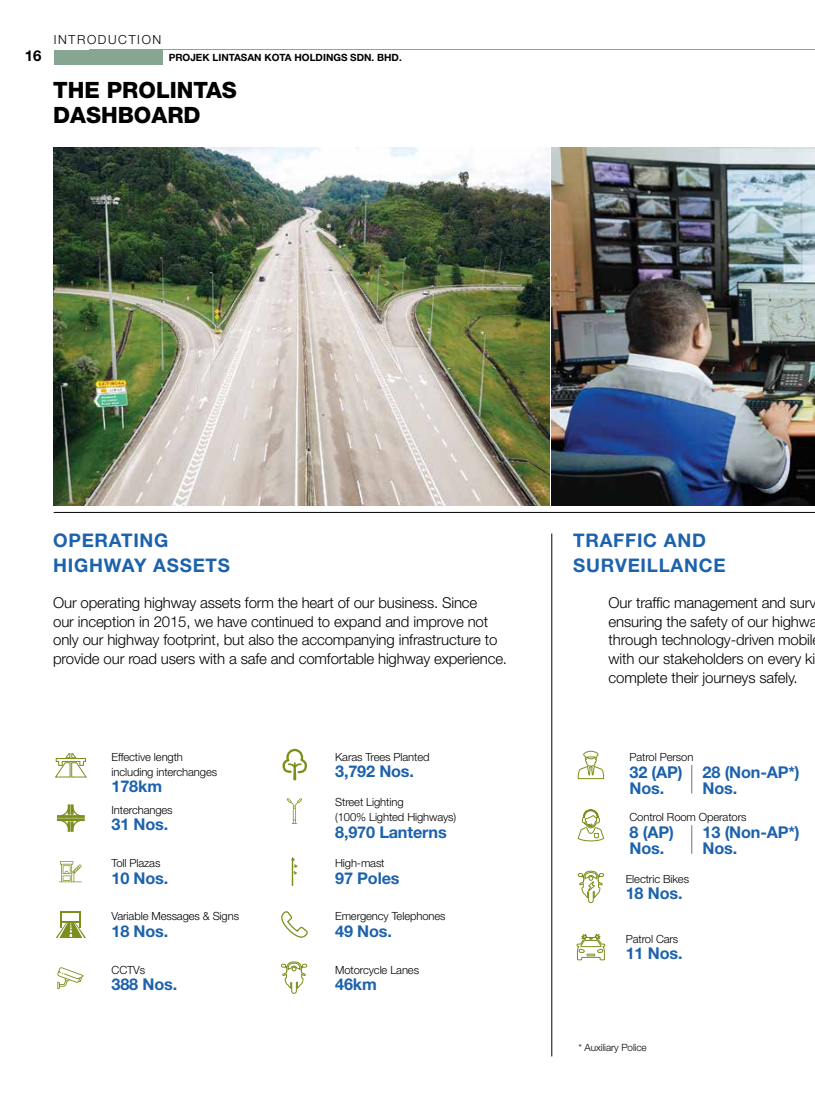
<style>
.page{position:relative;width:815px;height:1099px;background:#fff}
.page>*{position:absolute;margin:0;border:0;box-sizing:border-box;transform-origin:0 0}
.t1{font:800 22.5px/25px "Helvetica Neue LT Std";color:#000}
.t2{font:700 18.75px/25px "Helvetica Neue LT Std";letter-spacing:.04em;color:#1c62ac}
.t3{font:700 16.25px/16.2px "Helvetica Neue LT Std";letter-spacing:-.01em;color:#1c62ac}
.t4{font:300 15px/18.8px "Helvetica Neue LT Std";letter-spacing:-.01em;color:#000}
.t5{font:700 15px "Helvetica Neue LT Std";color:#000}
.t6{font:300 12.5px "Helvetica Neue LT Std";letter-spacing:.13em;color:#000}
.t7{font:300 11.25px/15px "Helvetica Neue LT Std";letter-spacing:-.01em;color:#000}
.t8{font:700 10px "Helvetica Neue LT Std";color:#000}
.t9{font:300 10px "Helvetica Neue LT Std";letter-spacing:-.01em;color:#000}
</style>
<div class="page">
<hr style="left:89px;top:49px;width:726px;height:1px;background:#86a692">
<div style="left:54px;top:50px;width:108px;height:15px;background:#86a692"></div>
<img style="left:53px;top:147px;width:496px;height:358px">
<img style="left:552px;top:147px;width:263px;height:358px">
<svg style="left:55px;top:753px;width:32px;height:24px"></svg>
<svg style="left:56px;top:911px;width:30px;height:27px"></svg>
<svg style="left:57px;top:804px;width:28px;height:27px"></svg>
<svg style="left:59px;top:861px;width:23px;height:21px"></svg>
<svg style="left:287px;top:798px;width:15px;height:25px"></svg>
<svg style="left:281px;top:911px;width:27px;height:26px"></svg>
<svg style="left:281px;top:961px;width:26px;height:32px"></svg>
<svg style="left:291px;top:857px;width:7px;height:29px"></svg>
<hr style="left:54px;top:512px;width:761px;height:1px;background:#000">
<hr style="left:552px;top:533px;width:1px;height:523px;background:#000">
<svg style="left:576px;top:870px;width:30px;height:90px"></svg>
<svg style="left:577px;top:809px;width:27px;height:32px"></svg>
<svg style="left:692px;top:825px;width:1px;height:28px"></svg>
<svg style="left:578px;top:750px;width:26px;height:30px"></svg>
<svg style="left:692px;top:765px;width:1px;height:28px"></svg>
<svg style="left:57px;top:967px;width:27px;height:22px"></svg>
<svg style="left:283px;top:748px;width:24px;height:32px"></svg>
<p class="t5" style="left:25px;top:46px;width:18px">16</p>
<p class="t6" style="left:54px;top:32px;width:109px">INTRODUCTION</p>
<p class="t8" style="left:169px;top:51px;width:235px">PROJEK LINTASAN KOTA HOLDINGS SDN. BHD.</p>
<h1 class="t1" style="left:53px;top:77px;width:185px">THE PROLINTAS<br>DASHBOARD</h1>
<p class="t2" style="left:53px;top:527px;width:178px">OPERATING<br>HIGHWAY ASSETS</p>
<p class="t4" style="left:53px;top:593px;width:455px">Our operating highway assets form the heart of our business. Since<br>our inception in 2015, we have continued to expand and improve not only our highway footprint, but also the accompanying infrastructure to provide our road users with a safe and comfortable highway experience.</p>
<p class="t7" style="left:112px;top:749px;width:107px">Effective length including interchanges</p>
<p class="t3" style="left:112px;top:777px;width:52px">178km</p>
<p class="t7" style="left:112px;top:802px;width:63px">Interchanges</p>
<p class="t3" style="left:112px;top:816px;width:58px">31 Nos.</p>
<p class="t7" style="left:112px;top:855px;width:50px">Toll Plazas</p>
<p class="t3" style="left:112px;top:869px;width:58px">10 Nos.</p>
<p class="t7" style="left:112px;top:908px;width:129px">Variable Messages &amp; Signs</p>
<p class="t3" style="left:112px;top:922px;width:58px">18 Nos.</p>
<p class="t7" style="left:112px;top:961px;width:35px">CCTVs</p>
<p class="t3" style="left:112px;top:975px;width:67px">388 Nos.</p>
<p class="t7" style="left:335px;top:749px;width:96px">Karas Trees Planted</p>
<p class="t3" style="left:335px;top:762px;width:80px">3,792 Nos.</p>
<p class="t7" style="left:335px;top:794px;width:123px">Street Lighting<br>(100% Lighted Highways)</p>
<p class="t3" style="left:335px;top:823px;width:113px">8,970 Lanterns</p>
<p class="t7" style="left:335px;top:855px;width:51px">High-mast</p>
<p class="t3" style="left:335px;top:869px;width:66px">97 Poles</p>
<p class="t7" style="left:335px;top:908px;width:112px">Emergency Telephones</p>
<p class="t3" style="left:335px;top:922px;width:58px">49 Nos.</p>
<p class="t7" style="left:335px;top:961px;width:85px">Motorcycle Lanes</p>
<p class="t3" style="left:335px;top:975px;width:43px">46km</p>
<p class="t2" style="left:573px;top:527px;width:154px">TRAFFIC AND<br>SURVEILLANCE</p>
<p class="t4" style="left:609px;top:593px;width:210px">Our traffic management and surv ensuring the safety of our highwa through technology-driven mobil with our stakeholders on every ki complete their journeys safely.</p>
<p class="t7" style="left:629px;top:749px;width:65px">Patrol Person</p>
<p class="t3" style="left:629px;top:763px;width:55px">32 (AP)<br>Nos.</p>
<p class="t3" style="left:703px;top:763px;width:99px">28 (Non-AP*)<br>Nos.</p>
<p class="t7" style="left:629px;top:809px;width:119px">Control Room Operators</p>
<p class="t3" style="left:629px;top:823px;width:46px">8 (AP)<br>Nos.</p>
<p class="t3" style="left:703px;top:823px;width:99px">13 (Non-AP*)<br>Nos.</p>
<p class="t7" style="left:626px;top:871px;width:65px">Electric Bikes</p>
<p class="t3" style="left:626px;top:884px;width:58px">18 Nos.</p>
<p class="t7" style="left:626px;top:931px;width:54px">Patrol Cars</p>
<p class="t3" style="left:626px;top:945px;width:58px">11 Nos.</p>
<p class="t9" style="left:578px;top:1041px;width:70px">* Auxiliary Police</p>
</div>
